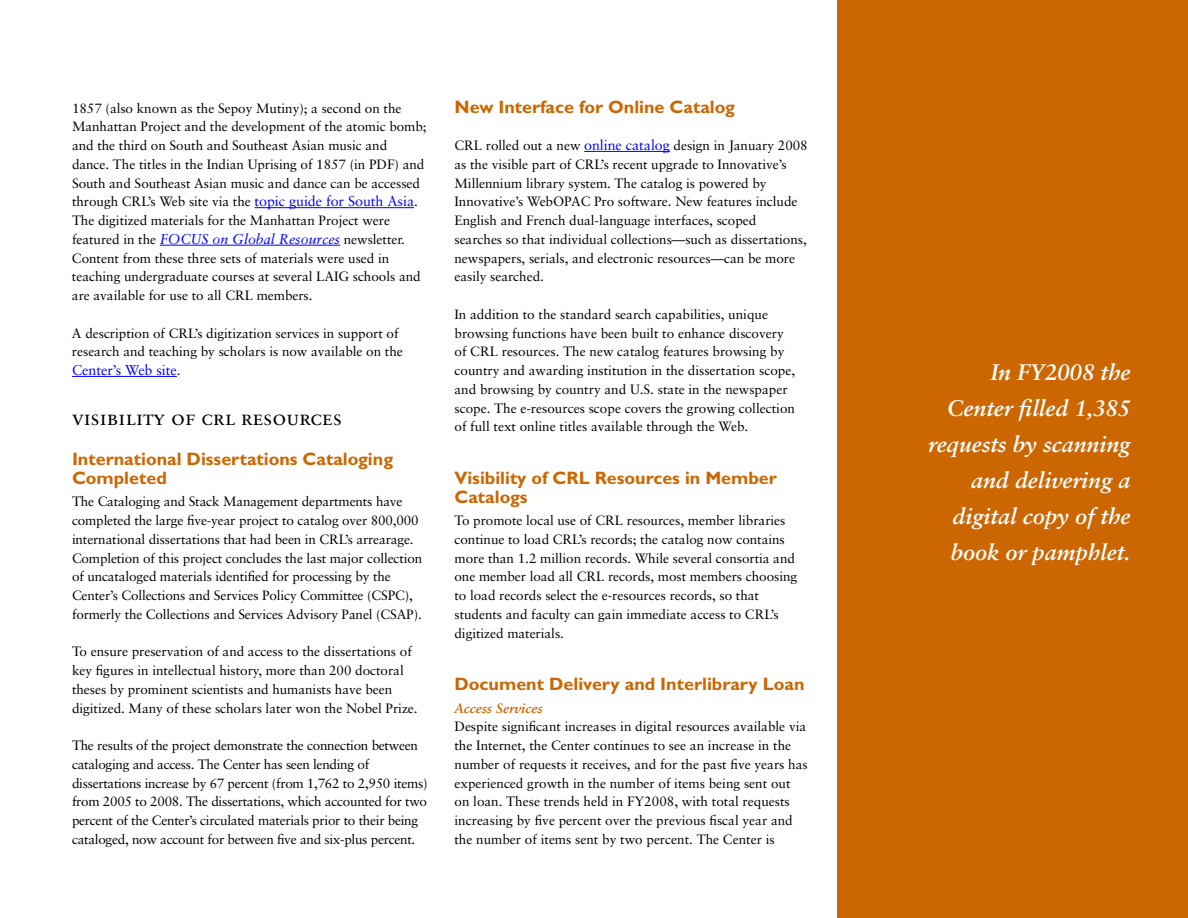
<style>
.page{position:relative;width:1188px;height:918px;background:#fff}
.page>*{position:absolute;margin:0;border:0;box-sizing:border-box;transform-origin:0 0}
.t1{font:italic 700 22.5px/36px "Sabon";letter-spacing:-.005em;color:#fff;text-align:right}
.t2{font:21px "Sabon Roman SC";color:#000}
.t3{font:700 18px/18.8px "Gill Sans";color:#c60}
.t4{font:14.25px "Sabon";letter-spacing:-.005em;color:#00f}
.t5{font:13.5px/18.8px "Sabon";letter-spacing:-.005em;color:#000}
.t6{font:italic 700 13.5px "Sabon";color:#c60}
.s1{font-size:14.25px;color:#00f}
.s2{font-style:italic;font-size:14.25px;color:#00f}
.s3{font-size:13.5px;color:#000}
</style>
<div class="page">
<hr style="left:255px;top:207px;width:159px;height:1px;background:#00f">
<hr style="left:160px;top:245px;width:180px;height:1px;background:#00f">
<hr style="left:72px;top:376px;width:105px;height:1px;background:#00f">
<hr style="left:584px;top:151px;width:86px;height:1px;background:#00f">
<div style="left:837px;top:0;width:351px;height:918px;background:#c60"></div>
<p class="t5" style="left:72px;top:98px;width:356px">1857 (also known as the Sepoy Mutiny); a second on the Manhattan Project and the development of the atomic bomb; and the third on South and Southeast Asian music and dance. The titles in the Indian Uprising of 1857 (in PDF) and South and Southeast Asian music and dance can be accessed through CRL’s Web site via the <span class="s1">topic guide for South Asia</span>.<br>The digitized materials for the Manhattan Project were featured in the <span class="s2">FOCUS on Global Resources</span> newsletter.<br>Content from these three sets of materials were used in teaching undergraduate courses at several LAIG schools and are available for use to all CRL members.</p>
<p class="t5" style="left:72px;top:323px;width:332px">A description of CRL’s digitization services in support of research and teaching by scholars is now available on the</p>
<p class="t4" style="left:72px;top:362px;width:110px">Center’s Web site<span class="s3">.</span></p>
<h2 class="t2" style="left:72px;top:405px;width:272px">visibility of crl resources</h2>
<h3 class="t3" style="left:72px;top:450px;width:323px">International Dissertations Cataloging<br>Completed</h3>
<p class="t5" style="left:72px;top:492px;width:352px">The Cataloging and Stack Management departments have completed the large five-year project to catalog over 800,000 international dissertations that had been in CRL’s arrearage.<br>Completion of this project concludes the last major collection of uncataloged materials identified for processing by the Center’s Collections and Services Policy Committee (CSPC), formerly the Collections and Services Advisory Panel (CSAP).</p>
<p class="t5" style="left:72px;top:642px;width:347px">To ensure preservation of and access to the dissertations of key figures in intellectual history, more than 200 doctoral theses by prominent scientists and humanists have been digitized. Many of these scholars later won the Nobel Prize.</p>
<p class="t5" style="left:72px;top:736px;width:357px">The results of the project demonstrate the connection between cataloging and access. The Center has seen lending of dissertations increase by 67 percent (from 1,762 to 2,950 items) from 2005 to 2008. The dissertations, which accounted for two percent of the Center’s circulated materials prior to their being cataloged, now account for between five and six-plus percent.</p>
<h3 class="t3" style="left:454px;top:97px;width:282px">New Interface for Online Catalog</h3>
<p class="t5" style="left:454px;top:136px;width:355px">CRL rolled out a new <span class="s1">online catalog</span> design in January 2008 as the visible part of CRL’s recent upgrade to Innovative’s Millennium library system. The catalog is powered by Innovative’s WebOPAC Pro software. New features include English and French dual-language interfaces, scoped<br>searches so that individual collections—such as dissertations, newspapers, serials, and electronic resources—can be more easily searched.</p>
<p class="t5" style="left:455px;top:305px;width:342px">In addition to the standard search capabilities, unique browsing functions have been built to enhance discovery of CRL resources. The new catalog features browsing by country and awarding institution in the dissertation scope, and browsing by country and U.S. state in the newspaper scope. The e-resources scope covers the growing collection of full text online titles available through the Web.</p>
<h3 class="t3" style="left:454px;top:468px;width:324px">Visibility of CRL Resources in Member<br>Catalogs</h3>
<p class="t5" style="left:454px;top:511px;width:344px">To promote local use of CRL resources, member libraries continue to load CRL’s records; the catalog now contains more than 1.2 million records. While several consortia and one member load all CRL records, most members choosing to load records select the e-resources records, so that students and faculty can gain immediate access to CRL’s digitized materials.</p>
<h3 class="t3" style="left:454px;top:675px;width:352px">Document Delivery and Interlibrary Loan</h3>
<p class="t6" style="left:454px;top:700px;width:90px">Access Services</p>
<p class="t5" style="left:454px;top:717px;width:355px">Despite significant increases in digital resources available via the Internet, the Center continues to see an increase in the number of requests it receives, and for the past five years has experienced growth in the number of items being sent out on loan. These trends held in FY2008, with total requests increasing by five percent over the previous fiscal year and the number of items sent by two percent. The Center is</p>
<h1 class="t1" style="left:928px;top:354px;width:204px">In FY2008 the<br>Center filled 1,385 requests by scanning and delivering a digital copy of the book or pamphlet.</h1>
</div>
